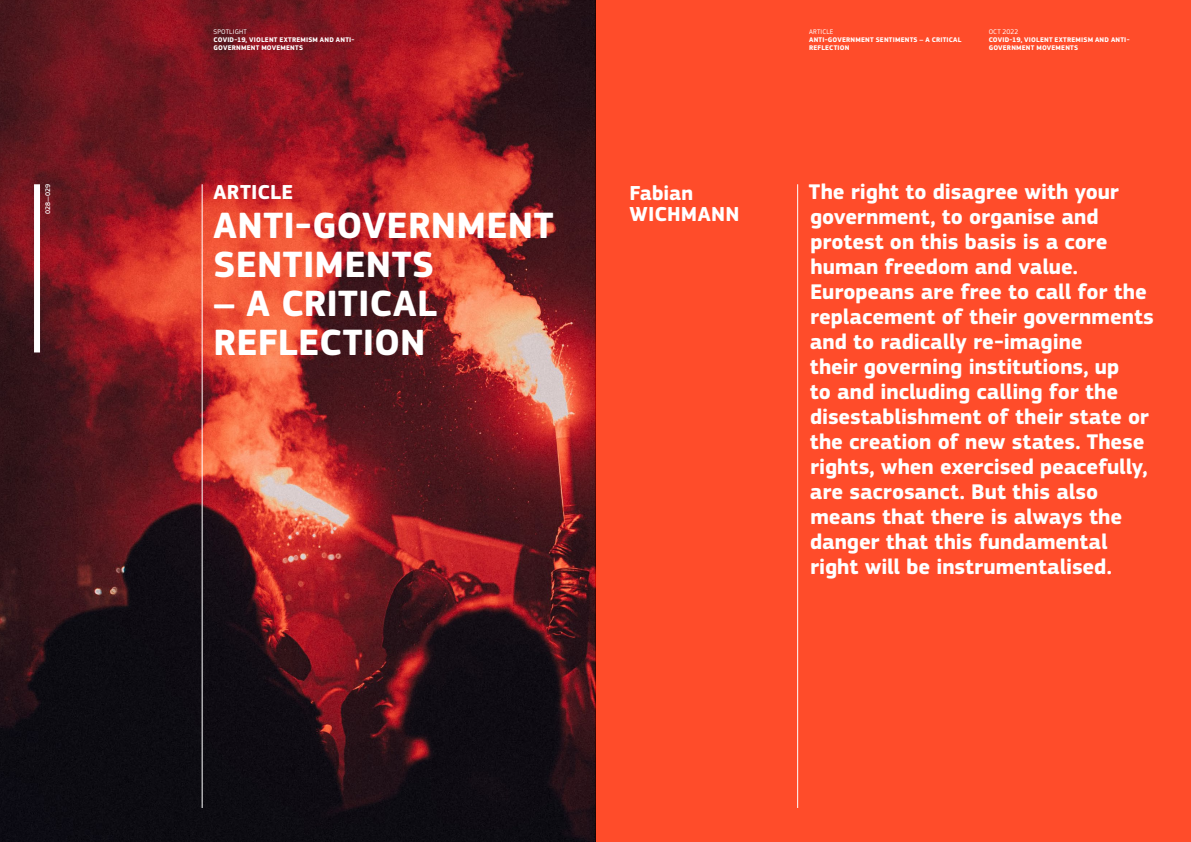
<style>
.page{position:relative;width:1191px;height:842px;background:#fff}
.page>*{position:absolute;margin:0;border:0;box-sizing:border-box;transform-origin:0 0}
.t1{font:700 38px/39px "EC Square Sans Pro";letter-spacing:.005em;color:#fff}
.t2{font:700 22px/25px "EC Square Sans Pro";letter-spacing:-.005em;color:#fff}
.t3{font:700 21px/21px "EC Square Sans Pro";letter-spacing:.01em;color:#fff}
.t4{font:700 7px/8px "EC Square Sans Pro";letter-spacing:.025em;color:#fff}
.t5{font:7px "EC Square Sans Pro";letter-spacing:.025em;color:#fff}
.t6{font:500 7px "EC Square Sans Pro";letter-spacing:-.005em;color:#fff}
</style>
<div class="page">
<img style="left:0;top:0;width:595px;height:842px">
<hr style="left:202px;top:184px;width:1px;height:624px;background:#fff">
<div style="left:595px;top:0;width:596px;height:842px;background:#ff4c2a"></div>
<hr style="left:797px;top:184px;width:1px;height:624px;background:#fff">
<div style="left:34px;top:184px;width:6px;height:168px;background:#fff"></div>
<p class="t5" style="left:214px;top:27px;width:35px">SPOTLIGHT</p>
<p class="t4" style="left:214px;top:36px;width:142px">COVID-19, VIOLENT EXTREMISM AND ANTI-<br>GOVERNMENT MOVEMENTS</p>
<p class="t5" style="left:809px;top:27px;width:26px">ARTICLE</p>
<p class="t4" style="left:809px;top:36px;width:154px">ANTI-GOVERNMENT SENTIMENTS – A CRITICAL<br>REFLECTION</p>
<p class="t5" style="left:988px;top:27px;width:31px">OCT 2022</p>
<p class="t4" style="left:988px;top:36px;width:142px">COVID-19, VIOLENT EXTREMISM AND ANTI-<br>GOVERNMENT MOVEMENTS</p>
<p class="t6" style="left:44px;top:214px;width:31px;rotate:-90deg">028—029</p>
<p class="t3" style="left:629px;top:183px;width:111px">Fabian<br>WICHMANN</p>
<p class="t3" style="left:214px;top:182px;width:81px">ARTICLE</p>
<h1 class="t1" style="left:214px;top:207px;width:341px">ANTI-GOVERNMENT<br>SENTIMENTS</h1>
<h1 class="t1" style="left:214px;top:285px;width:225px">– A CRITICAL<br>REFLECTION</h1>
<p class="t2" style="left:809px;top:180px;width:346px">The right to disagree with your government, to organise and protest on this basis is a core human freedom and value.<br>Europeans are free to call for the replacement of their governments and to radically re-imagine<br>their governing institutions, up<br>to and including calling for the disestablishment of their state or the creation of new states. These rights, when exercised peacefully, are sacrosanct. But this also means that there is always the danger that this fundamental right will be instrumentalised.</p>
</div>
